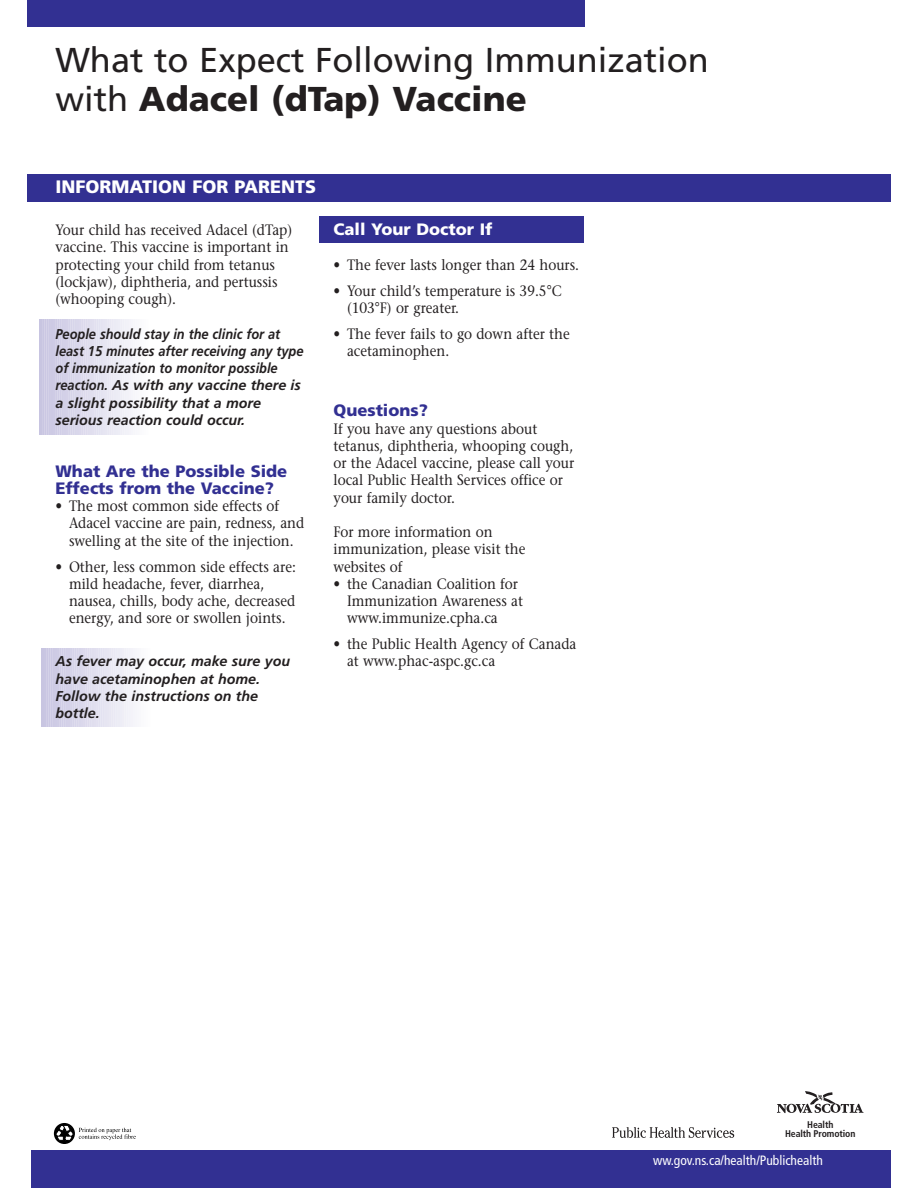
<style>
.page{position:relative;width:918px;height:1188px;background:#fff}
.page>*{position:absolute;margin:0;border:0;box-sizing:border-box;transform-origin:0 0}
.t1{font:34.5px/39px "Frutiger";color:#231f20}
.t2{font:900 18px "Frutiger";color:#fff}
.t3{font:900 16.5px/17.2px "Frutiger";color:#323092}
.t4{font:900 16.5px "Frutiger";color:#fff}
.t5{font:15px/17.2px "Stone Serif";color:#231f20;scale:.9 1}
.t6{font:italic 700 14.25px/17.2px "Frutiger";color:#231f20;scale:.9 1}
.t7{font:italic 700 14.25px/17.2px "Frutiger";color:#231f20}
.t8{font:condensed 13.5px "Frutiger";color:#fff}
.t9{font:700 condensed 9.75px/9px "Frutiger";letter-spacing:-.01em;color:#231f20;text-align:center}
.s1{font-weight:900}
</style>
<div class="page">
<div style="left:320px;top:216px;width:264px;height:27px;background:#323092"></div>
<hr style="left:41px;top:648px;width:1px;height:79px;background:#c7c4e1">
<hr style="left:42px;top:648px;width:2px;height:79px;background:#c8c5e1">
<hr style="left:44px;top:648px;width:2px;height:79px;background:#c9c6e2">
<hr style="left:46px;top:648px;width:2px;height:79px;background:#cbc7e3">
<hr style="left:49px;top:648px;width:1px;height:79px;background:#cbc8e3">
<hr style="left:51px;top:648px;width:2px;height:79px;background:#ccc9e4">
<hr style="left:53px;top:648px;width:2px;height:79px;background:#cdcae4">
<hr style="left:55px;top:648px;width:2px;height:79px;background:#cecbe5">
<hr style="left:57px;top:648px;width:2px;height:79px;background:#cfcce5">
<hr style="left:59px;top:648px;width:2px;height:79px;background:#d0cde6">
<hr style="left:62px;top:648px;width:1px;height:79px;background:#d1cee7">
<hr style="left:64px;top:648px;width:2px;height:79px;background:#d2cfe7">
<hr style="left:66px;top:648px;width:2px;height:79px;background:#d3d0e8">
<hr style="left:68px;top:648px;width:2px;height:79px;background:#d4d1e8">
<hr style="left:70px;top:648px;width:2px;height:79px;background:#d5d3e9">
<hr style="left:72px;top:648px;width:2px;height:79px;background:#d6d4e9">
<hr style="left:75px;top:648px;width:1px;height:79px;background:#d7d5ea">
<hr style="left:77px;top:648px;width:2px;height:79px;background:#d8d6ea">
<hr style="left:79px;top:648px;width:2px;height:79px;background:#d9d7eb">
<hr style="left:81px;top:648px;width:2px;height:79px;background:#dbd8ec">
<hr style="left:83px;top:648px;width:2px;height:79px;background:#dcd9ec">
<hr style="left:85px;top:648px;width:2px;height:79px;background:#dddaed">
<hr style="left:88px;top:648px;width:1px;height:79px;background:#dedbed">
<hr style="left:90px;top:648px;width:2px;height:79px;background:#dfddee">
<hr style="left:92px;top:648px;width:2px;height:79px;background:#e0deee">
<hr style="left:94px;top:648px;width:2px;height:79px;background:#e1dfef">
<hr style="left:96px;top:648px;width:2px;height:79px;background:#e2e0f0">
<hr style="left:98px;top:648px;width:2px;height:79px;background:#e2e1f0">
<hr style="left:101px;top:648px;width:1px;height:79px;background:#e3e2f1">
<hr style="left:103px;top:648px;width:2px;height:79px;background:#e4e3f1">
<hr style="left:105px;top:648px;width:2px;height:79px;background:#e6e5f2">
<hr style="left:107px;top:648px;width:2px;height:79px;background:#e7e6f2">
<hr style="left:109px;top:648px;width:2px;height:79px;background:#e8e7f3">
<hr style="left:111px;top:648px;width:2px;height:79px;background:#e9e8f3">
<hr style="left:114px;top:648px;width:2px;height:79px;background:#eae9f4">
<hr style="left:116px;top:648px;width:2px;height:79px;background:#ebebf5">
<hr style="left:118px;top:648px;width:2px;height:79px;background:#ececf5">
<hr style="left:120px;top:648px;width:2px;height:79px;background:#ededf6">
<hr style="left:122px;top:648px;width:2px;height:79px;background:#efeef6">
<hr style="left:124px;top:648px;width:2px;height:79px;background:#f0f0f7">
<hr style="left:127px;top:648px;width:2px;height:79px;background:#f1f1f8">
<hr style="left:129px;top:648px;width:2px;height:79px;background:#f2f2f8">
<hr style="left:131px;top:648px;width:2px;height:79px;background:#f4f3f9">
<hr style="left:133px;top:648px;width:2px;height:79px;background:#f5f5fa">
<hr style="left:135px;top:648px;width:2px;height:79px;background:#f6f6fa">
<hr style="left:137px;top:648px;width:2px;height:79px;background:#f7f7fb">
<hr style="left:140px;top:648px;width:2px;height:79px;background:#f8f8fb">
<hr style="left:142px;top:648px;width:2px;height:79px;background:#fafafc">
<hr style="left:144px;top:648px;width:2px;height:79px;background:#fbfbfd">
<hr style="left:39px;top:320px;width:1px;height:114px;background:#c7c4e1">
<hr style="left:40px;top:320px;width:2px;height:114px;background:#c8c5e1">
<hr style="left:42px;top:320px;width:2px;height:114px;background:#c9c6e2">
<hr style="left:44px;top:320px;width:3px;height:114px;background:#cbc7e3">
<hr style="left:46px;top:320px;width:3px;height:114px;background:#cbc8e3">
<hr style="left:49px;top:320px;width:2px;height:114px;background:#ccc9e4">
<hr style="left:51px;top:320px;width:2px;height:114px;background:#cdcae4">
<hr style="left:53px;top:320px;width:2px;height:114px;background:#cecbe5">
<hr style="left:55px;top:320px;width:2px;height:114px;background:#cfcce5">
<hr style="left:57px;top:320px;width:3px;height:114px;background:#d0cde6">
<hr style="left:59px;top:320px;width:3px;height:114px;background:#d1cee7">
<hr style="left:62px;top:320px;width:2px;height:114px;background:#d2cfe7">
<hr style="left:64px;top:320px;width:2px;height:114px;background:#d3d0e8">
<hr style="left:66px;top:320px;width:2px;height:114px;background:#d4d1e8">
<hr style="left:68px;top:320px;width:2px;height:114px;background:#d5d3e9">
<hr style="left:70px;top:320px;width:3px;height:114px;background:#d6d4e9">
<hr style="left:72px;top:320px;width:3px;height:114px;background:#d7d5ea">
<hr style="left:75px;top:320px;width:2px;height:114px;background:#d8d6ea">
<hr style="left:77px;top:320px;width:2px;height:114px;background:#d9d7eb">
<hr style="left:79px;top:320px;width:2px;height:114px;background:#dbd8ec">
<hr style="left:81px;top:320px;width:2px;height:114px;background:#dcd9ec">
<hr style="left:83px;top:320px;width:3px;height:114px;background:#dddaed">
<hr style="left:85px;top:320px;width:3px;height:114px;background:#dedbed">
<hr style="left:88px;top:320px;width:2px;height:114px;background:#dfddee">
<hr style="left:90px;top:320px;width:2px;height:114px;background:#e0deee">
<hr style="left:92px;top:320px;width:2px;height:114px;background:#e1dfef">
<hr style="left:94px;top:320px;width:2px;height:114px;background:#e2e0f0">
<hr style="left:96px;top:320px;width:3px;height:114px;background:#e2e1f0">
<hr style="left:98px;top:320px;width:3px;height:114px;background:#e3e2f1">
<hr style="left:101px;top:320px;width:2px;height:114px;background:#e4e3f1">
<hr style="left:103px;top:320px;width:2px;height:114px;background:#e6e5f2">
<hr style="left:105px;top:320px;width:2px;height:114px;background:#e7e6f2">
<hr style="left:107px;top:320px;width:2px;height:114px;background:#e8e7f3">
<hr style="left:109px;top:320px;width:3px;height:114px;background:#e9e8f3">
<hr style="left:112px;top:320px;width:2px;height:114px;background:#eae9f4">
<hr style="left:114px;top:320px;width:2px;height:114px;background:#ebebf5">
<hr style="left:116px;top:320px;width:2px;height:114px;background:#ececf5">
<hr style="left:118px;top:320px;width:2px;height:114px;background:#ededf6">
<hr style="left:120px;top:320px;width:2px;height:114px;background:#efeef6">
<hr style="left:122px;top:320px;width:3px;height:114px;background:#f0f0f7">
<hr style="left:125px;top:320px;width:2px;height:114px;background:#f1f1f8">
<hr style="left:127px;top:320px;width:2px;height:114px;background:#f2f2f8">
<hr style="left:129px;top:320px;width:2px;height:114px;background:#f4f3f9">
<hr style="left:131px;top:320px;width:2px;height:114px;background:#f5f5fa">
<hr style="left:133px;top:320px;width:3px;height:114px;background:#f6f6fa">
<hr style="left:135px;top:320px;width:3px;height:114px;background:#f7f7fb">
<hr style="left:138px;top:320px;width:2px;height:114px;background:#f8f8fb">
<hr style="left:140px;top:320px;width:2px;height:114px;background:#fafafc">
<hr style="left:142px;top:320px;width:2px;height:114px;background:#fbfbfd">
<div style="left:27px;top:0;width:558px;height:27px;background:#323092"></div>
<div style="left:31px;top:1151px;width:860px;height:37px;background:#323092"></div>
<svg style="left:54px;top:1123px;width:21px;height:21px"></svg>
<svg style="left:56px;top:1123px;width:80px;height:28px"></svg>
<svg style="left:777px;top:1091px;width:87px;height:22px"></svg>
<svg style="left:612px;top:1127px;width:122px;height:11px"></svg>
<div style="left:27px;top:174px;width:864px;height:27px;background:#323092"></div>
<h1 class="t1" style="left:56px;top:43px;width:655px">What to Expect Following Immunization with <span class="s1">Adacel (dTap) Vaccine</span></h1>
<p class="t2" style="left:56px;top:180px;width:262px">INFORMATION FOR PARENTS</p>
<p class="t5" style="left:56px;top:223px;width:264px">Your child has received Adacel (dTap) vaccine. This vaccine is important in protecting your child from tetanus (lockjaw), diphtheria, and pertussis (whooping cough).</p>
<p class="t6" style="left:55px;top:326px;width:277px">People should stay in the clinic for at least 15 minutes after receiving any type of immunization to monitor possible reaction. As with any vaccine there is a slight possibility that a more serious reaction could occur.</p>
<p class="t3" style="left:56px;top:464px;width:233px">What Are the Possible Side<br>Effects from the Vaccine?</p>
<p class="t5" style="left:69px;top:499px;width:263px;text-indent:-14px">• The most common side effects of<br>Adacel vaccine are pain, redness, and swelling at the site of the injection.</p>
<p class="t5" style="left:69px;top:559px;width:254px;text-indent:-14px">• Other, less common side effects are: mild headache, fever, diarrhea, nausea, chills, body ache, decreased energy, and sore or swollen joints.</p>
<p class="t7" style="left:56px;top:654px;width:236px">As fever may occur, make sure you have acetaminophen at home.<br>Follow the instructions on the bottle.</p>
<p class="t4" style="left:334px;top:223px;width:161px">Call Your Doctor If</p>
<p class="t5" style="left:334px;top:257px;width:274px">• The fever lasts longer than 24 hours.</p>
<p class="t5" style="left:347px;top:283px;width:240px;text-indent:-14px">• Your child’s temperature is 39.5°C (103°F) or greater.</p>
<p class="t5" style="left:347px;top:326px;width:249px;text-indent:-14px">• The fever fails to go down after the acetaminophen.</p>
<p class="t3" style="left:334px;top:403px;width:96px">Questions?</p>
<p class="t5" style="left:334px;top:421px;width:269px">If you have any questions about tetanus, diphtheria, whooping cough, or the Adacel vaccine, please call your local Public Health Services office or your family doctor.</p>
<p class="t5" style="left:334px;top:525px;width:215px">For more information on immunization, please visit the websites of</p>
<p class="t5" style="left:347px;top:576px;width:197px;text-indent:-14px">• the Canadian Coalition for<br>Immunization Awareness at www.immunize.cpha.ca</p>
<p class="t5" style="left:347px;top:637px;width:256px;text-indent:-14px">• the Public Health Agency of Canada at www.phac-aspc.gc.ca</p>
<p class="t9" style="left:785px;top:1121px;width:72px">Health<br>Health Promotion</p>
<p class="t8" style="left:653px;top:1155px;width:171px">ww.gov.ns.ca/health/Publichealth</p>
</div>
